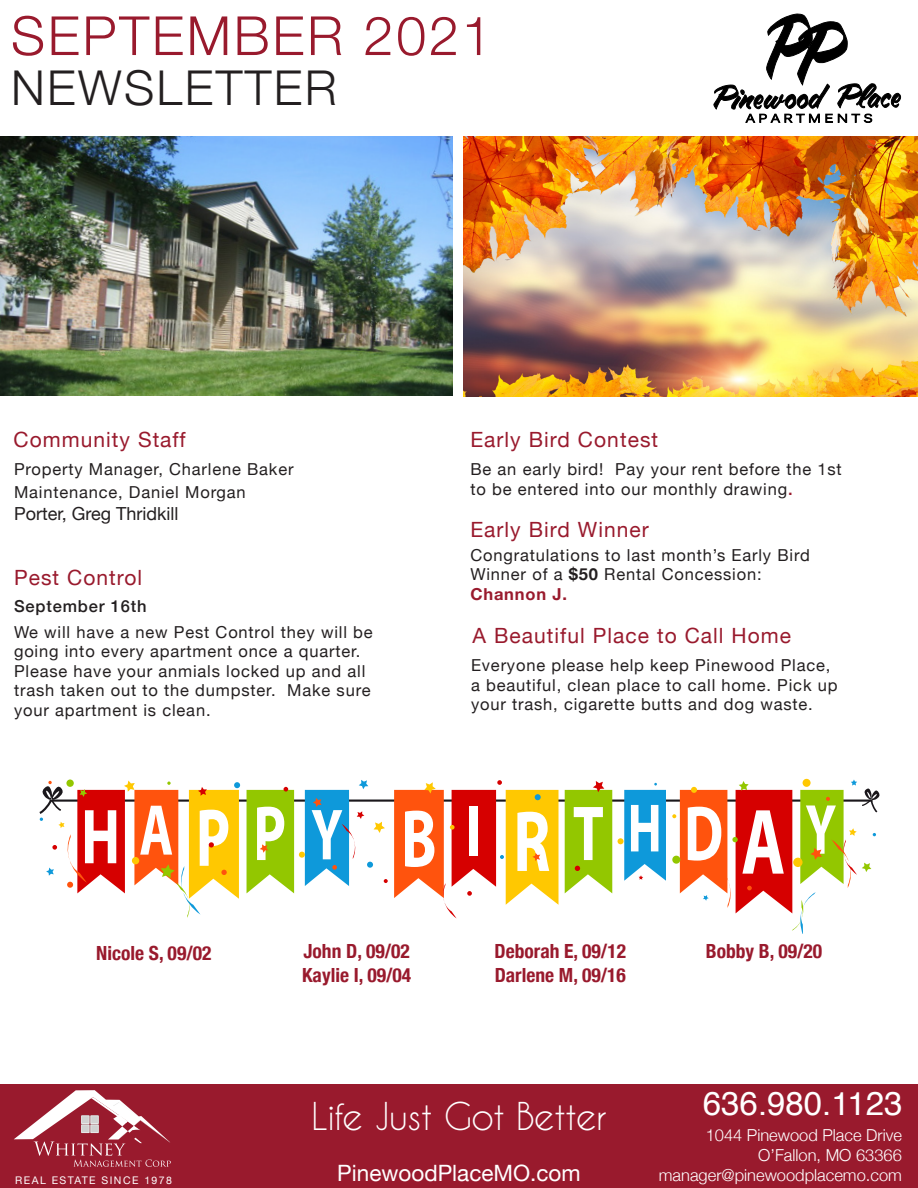
<style>
.page{position:relative;width:918px;height:1188px;background:#fff}
.page>*{position:absolute;margin:0;border:0;box-sizing:border-box;transform-origin:0 0}
.t1{font:300 54px "Helvetica Neue";letter-spacing:.05em;color:#991a2d}
.t2{font:300 48px "Helvetica Neue";letter-spacing:.05em;color:#231f20}
.t3{font:36px "Caviar Dreams";letter-spacing:-.02em;color:#fff}
.t4{font:33px "Helvetica";color:#fff}
.t5{font:22.5px "Helvetica Neue";color:#fff}
.t6{font:21px "Helvetica Neue";letter-spacing:.05em;color:#991a2d}
.t7{font:700 condensed 19.5px/23.4px "Helvetica Neue";color:#991a2d}
.t8{font:18px "Helvetica Neue";color:#231f20}
.t9{font:16.5px/19.5px "Helvetica Neue";letter-spacing:.05em;color:#231f20}
.t10{font:300 16.5px "Helvetica Neue";color:#fff}
.t11{font:500 16.5px "Helvetica Neue";letter-spacing:.05em;color:#231f20}
.t12{font:700 16.5px "Helvetica Neue";letter-spacing:.05em;color:#991a2d}
.t13{font:10.5px "Helvetica Neue";letter-spacing:.14em;color:#fff}
.s1{font-weight:500;color:#991a2d}
.s2{font-weight:700}
</style>
<div class="page">
<div style="left:0;top:1085px;width:918px;height:103px;background:#991a2d"></div>
<svg style="left:714px;top:14px;width:187px;height:109px"></svg>
<img style="left:0;top:136px;width:452px;height:260px">
<svg style="left:14px;top:1090px;width:157px;height:77px"></svg>
<div style="left:81px;top:1125px;width:8px;height:8px;border:1px solid #aaa9a9"></div>
<div style="left:82px;top:1125px;width:7px;height:8px;border:1px solid #f1f1f1"></div>
<div style="left:82px;top:1125px;width:7px;height:7px;background:#d1d1d1"></div>
<div style="left:91px;top:1125px;width:7px;height:8px;border:1px solid #f1f1f1"></div>
<div style="left:91px;top:1125px;width:7px;height:7px;background:#d1d1d1"></div>
<div style="left:91px;top:1116px;width:7px;height:8px;border:1px solid #aaa9a9"></div>
<div style="left:91px;top:1116px;width:7px;height:7px;background:#d1d1d1"></div>
<div style="left:81px;top:1116px;width:8px;height:8px;border:1px solid #aaa9a9"></div>
<div style="left:82px;top:1116px;width:7px;height:7px;background:#d1d1d1"></div>
<hr style="left:50px;top:800px;width:822px;height:2px;background:#1a171b">
<svg style="left:565px;top:781px;width:47px;height:112px"></svg>
<svg style="left:618px;top:783px;width:48px;height:98px"></svg>
<div style="left:66px;top:780px;width:8px;height:7px;background:#93c700;border-radius:50%"></div>
<svg style="left:39px;top:781px;width:201px;height:137px"></svg>
<svg style="left:247px;top:780px;width:141px;height:113px"></svg>
<svg style="left:672px;top:780px;width:207px;height:153px"></svg>
<svg style="left:394px;top:780px;width:165px;height:138px"></svg>
<img style="left:463px;top:137px;width:455px;height:259px">
<p class="t1" style="left:11px;top:-8px;width:482px">SEPTEMBER 2021</p>
<p class="t2" style="left:11px;top:49px;width:327px">NEWSLETTER</p>
<p class="t6" style="left:14px;top:424px;width:174px">Community Staff</p>
<p class="t9" style="left:14px;top:461px;width:281px">Property Manager, Charlene Baker</p>
<p class="t9" style="left:14px;top:483px;width:233px">Maintenance, Daniel Morgan</p>
<p class="t8" style="left:14px;top:501px;width:166px">Porter, Greg Thridkill</p>
<p class="t6" style="left:14px;top:562px;width:130px">Pest Control</p>
<p class="t11" style="left:14px;top:593px;width:134px">September 16th</p>
<p class="t6" style="left:470px;top:424px;width:189px">Early Bird Contest</p>
<p class="t9" style="left:470px;top:460px;width:373px">Be an early bird! Pay your rent before the 1st to be entered into our monthly drawing<span class="s1">.</span></p>
<p class="t6" style="left:470px;top:514px;width:180px">Early Bird Winner</p>
<p class="t9" style="left:470px;top:546px;width:341px">Congratulations to last month’s Early Bird<br>Winner of a <span class="s2">$50</span> Rental Concession:</p>
<p class="t12" style="left:470px;top:581px;width:98px">Channon J.</p>
<p class="t9" style="left:14px;top:623px;width:360px">We will have a new Pest Control they will be going into every apartment once a quarter.<br>Please have your anmials locked up and all trash taken out to the dumpster. Make sure your apartment is clean.</p>
<p class="t6" style="left:472px;top:620px;width:320px">A Beautiful Place to Call Home</p>
<p class="t9" style="left:471px;top:657px;width:368px">Everyone please help keep Pinewood Place, a beautiful, clean place to call home. Pick up your trash, cigarette butts and dog waste.</p>
<p class="t7" style="left:96px;top:940px;width:117px">Nicole S, 09/02</p>
<p class="t7" style="left:302px;top:938px;width:111px">John D, 09/02<br>Kaylie I, 09/04</p>
<p class="t7" style="left:495px;top:938px;width:133px">Deborah E, 09/12<br>Darlene M, 09/16</p>
<p class="t7" style="left:706px;top:938px;width:118px">Bobby B, 09/20</p>
<p class="t13" style="left:15px;top:1172px;width:158px">REAL ESTATE SINCE 1978</p>
<p class="t3" style="left:311px;top:1094px;width:297px">Life Just Got Better</p>
<p class="t5" style="left:337px;top:1156px;width:245px">PinewoodPlaceMO.com</p>
<p class="t4" style="left:703px;top:1078px;width:201px">636.980.1123</p>
<p class="t10" style="left:706px;top:1122px;width:198px">1044 Pinewood Place Drive</p>
<p class="t10" style="left:758px;top:1142px;width:145px">O’Fallon, MO 63366</p>
<p class="t10" style="left:659px;top:1161px;width:245px">manager@pinewoodplacemo.com</p>
</div>
